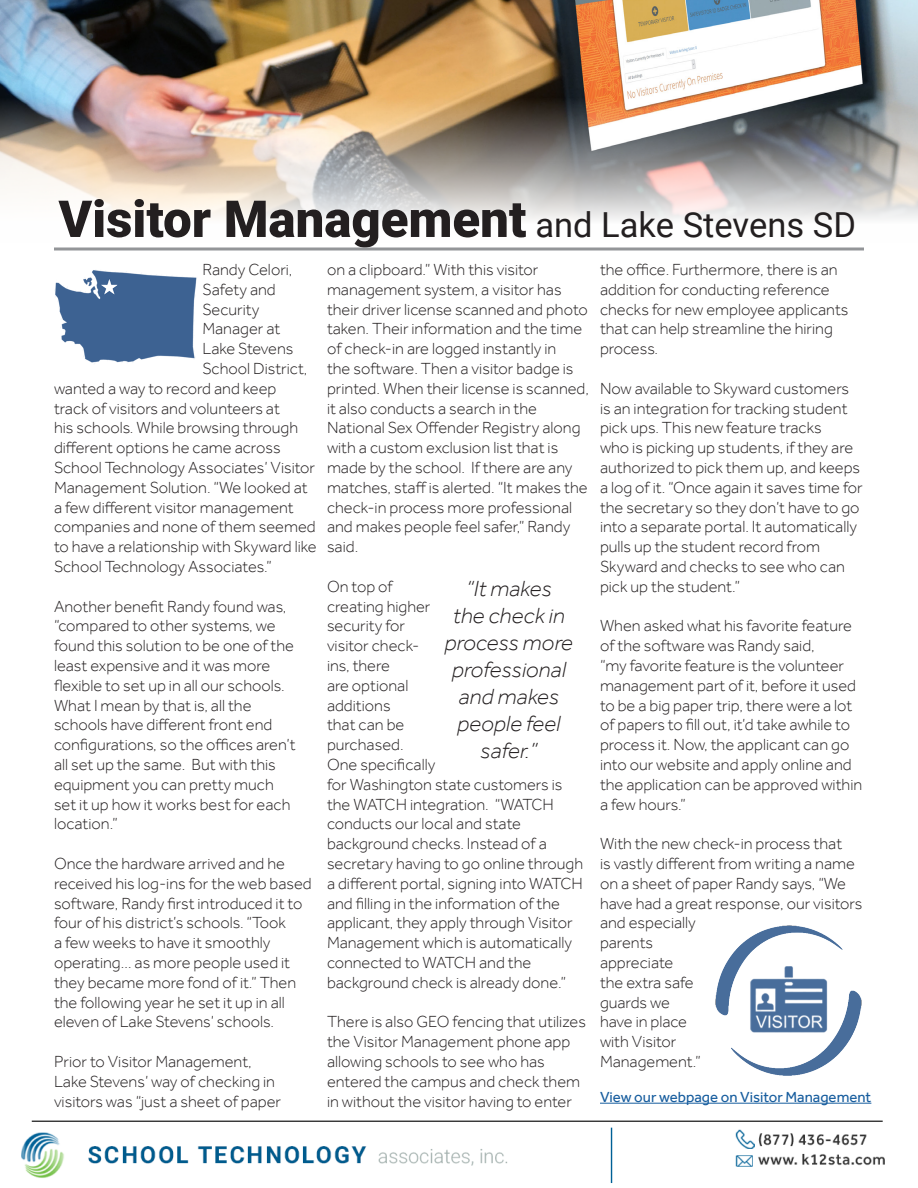
<style>
.page{position:relative;width:918px;height:1188px;background:#fff}
.page>*{position:absolute;margin:0;border:0;box-sizing:border-box;transform-origin:0 0}
.t1{font:900 51px "Roboto";color:#231f20}
.t2{font:italic 300 22.5px/27px "Effra";color:#231f20;text-align:center;scale:1.04 1}
.t3{font:300 16.5px/19.8px "Effra";color:#231f20}
.t4{font:300 16.5px "Effra";letter-spacing:-.02em;color:#231f20}
.t5{font:15px "Effra";color:#175d9e}
.s1{font-weight:400;font-size:34.5px}
</style>
<div class="page">
<img style="left:0;top:0;width:918px;height:220px">
<img style="left:21px;top:1120px;width:864px;height:63px">
<img style="left:55px;top:270px;width:142px;height:94px">
<hr style="left:54px;top:248px;width:810px;height:2px;background:#939598">
<img style="left:715px;top:925px;width:147px;height:151px">
<hr style="left:600px;top:1103px;width:271px;height:1px;background:#175d9e">
<p class="t1" style="left:58px;top:183px;width:799px">Visitor Management <span class="s1">and Lake Stevens SD</span></p>
<p class="t3" style="left:202px;top:259px;width:92px">Randy Celori,</p>
<p class="t3" style="left:202px;top:279px;width:75px">Safety and</p>
<p class="t3" style="left:202px;top:299px;width:58px">Security</p>
<p class="t3" style="left:202px;top:319px;width:79px">Manager at</p>
<p class="t4" style="left:202px;top:339px;width:93px">Lake Stevens</p>
<p class="t3" style="left:202px;top:358px;width:107px">School District,</p>
<p class="t3" style="left:54px;top:378px;width:224px">wanted a way to record and keep</p>
<p class="t3" style="left:54px;top:398px;width:227px">track of visitors and volunteers at</p>
<p class="t3" style="left:54px;top:418px;width:246px">his schools. While browsing through</p>
<p class="t3" style="left:54px;top:438px;width:228px">different options he came across</p>
<p class="t3" style="left:54px;top:457px;width:263px">School Technology Associates’ Visitor</p>
<p class="t3" style="left:54px;top:477px;width:255px">Management Solution. “We looked at</p>
<p class="t3" style="left:54px;top:497px;width:241px">a few different visitor management</p>
<p class="t3" style="left:54px;top:517px;width:263px">companies and none of them seemed</p>
<p class="t3" style="left:54px;top:537px;width:264px">to have a relationship with Skyward like</p>
<p class="t3" style="left:54px;top:556px;width:219px">School Technology Associates.”</p>
<p class="t3" style="left:54px;top:596px;width:243px">Another benefit Randy found was, “compared to other systems, we found this solution to be one of the least expensive and it was more flexible to set up in all our schools.<br>What I mean by that is, all the schools have different front end configurations, so the offices aren’t all set up the same. But with this equipment you can pretty much set it up how it works best for each location.”</p>
<p class="t3" style="left:54px;top:853px;width:259px">Once the hardware arrived and he received his log-ins for the web based software, Randy first introduced it to four of his district’s schools. “Took<br>a few weeks to have it smoothly operating… as more people used it they became more fond of it.” Then the following year he set it up in all eleven of Lake Stevens’ schools.</p>
<p class="t3" style="left:54px;top:1051px;width:229px">Prior to Visitor Management,<br>Lake Stevens’ way of checking in visitors was “just a sheet of paper</p>
<p class="t3" style="left:600px;top:259px;width:250px">the office. Furthermore, there is an addition for conducting reference checks for new employee applicants that can help streamline the hiring process.</p>
<p class="t3" style="left:600px;top:378px;width:264px">Now available to Skyward customers is an integration for tracking student pick ups. This new feature tracks<br>who is picking up students, if they are authorized to pick them up, and keeps a log of it. “Once again it saves time for the secretary so they don’t have to go into a separate portal. It automatically pulls up the student record from Skyward and checks to see who can pick up the student.”</p>
<p class="t3" style="left:600px;top:616px;width:264px">When asked what his favorite feature of the software was Randy said,<br>“my favorite feature is the volunteer management part of it, before it used to be a big paper trip, there were a lot of papers to fill out, it’d take awhile to process it. Now, the applicant can go into our website and apply online and the application can be approved within a few hours.”</p>
<p class="t3" style="left:600px;top:834px;width:264px">With the new check-in process that<br>is vastly different from writing a name on a sheet of paper Randy says, “We have had a great response, our visitors and especially<br>parents<br>appreciate<br>the extra safe<br>guards we<br>have in place<br>with Visitor<br>Management.”</p>
<p class="t3" style="left:327px;top:259px;width:264px">on a clipboard.” With this visitor management system, a visitor has their driver license scanned and photo taken. Their information and the time of check-in are logged instantly in<br>the software. Then a visitor badge is printed. When their license is scanned, it also conducts a search in the National Sex Offender Registry along with a custom exclusion list that is made by the school. If there are any matches, staff is alerted. “It makes the check-in process more professional and makes people feel safer,” Randy said.</p>
<p class="t3" style="left:327px;top:576px;width:258px">On top of<br>creating higher<br>security for<br>visitor check-<br>ins, there<br>are optional<br>additions<br>that can be<br>purchased.<br>One specifically<br>for Washington state customers is the WATCH integration. “WATCH conducts our local and state background checks. Instead of a secretary having to go online through a different portal, signing into WATCH and filling in the information of the applicant, they apply through Visitor<br>Management which is automatically connected to WATCH and the background check is already done.”</p>
<p class="t3" style="left:327px;top:1012px;width:261px">There is also GEO fencing that utilizes the Visitor Management phone app allowing schools to see who has entered the campus and check them in without the visitor having to enter</p>
<p class="t2" style="left:445px;top:575px;width:125px">“It makes<br>the check in process more professional and makes people feel safer.”</p>
<p class="t5" style="left:600px;top:1088px;width:273px">View our webpage on Visitor Management</p>
</div>
